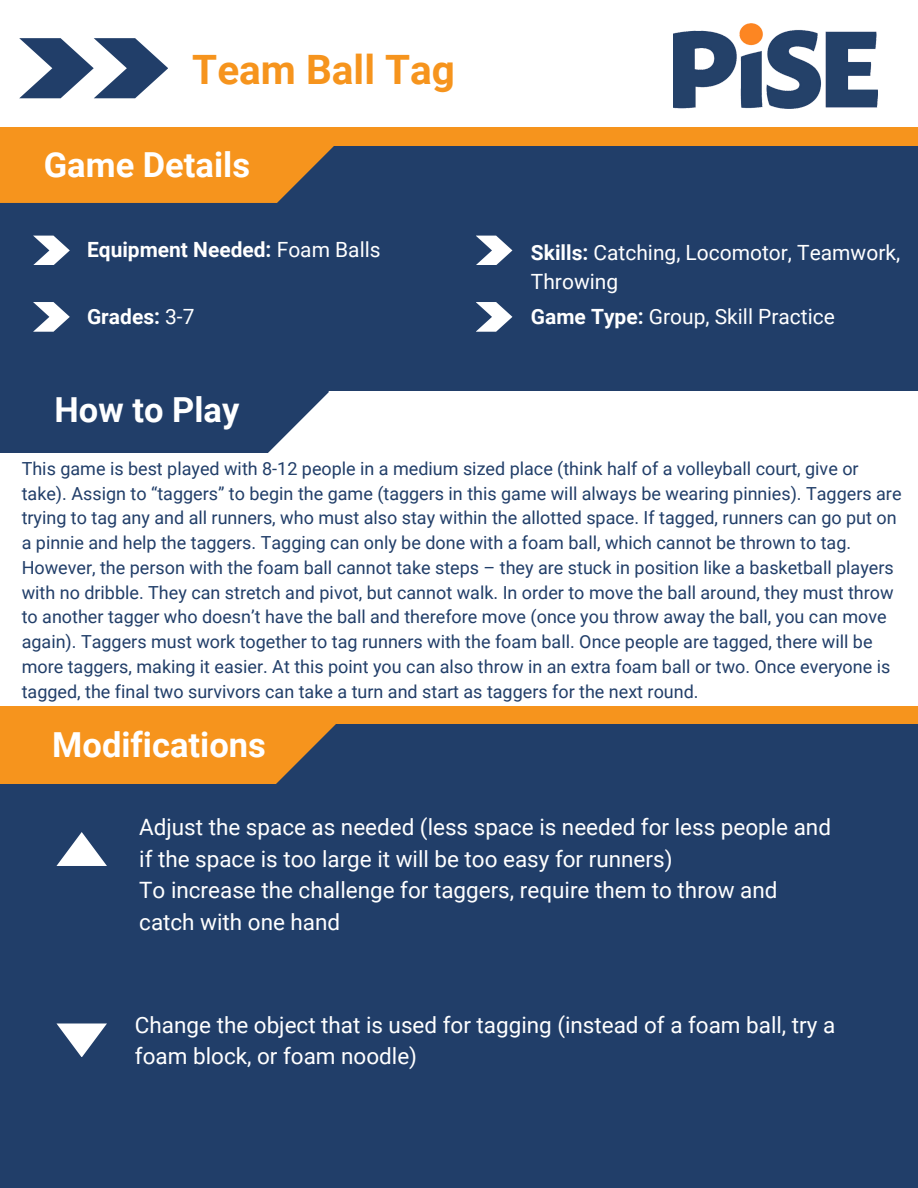
<style>
.page{position:relative;width:918px;height:1188px;background:#213e69}
.page>*{position:absolute;margin:0;border:0;box-sizing:border-box;transform-origin:0 0}
.t1{font:700 40.5px "Roboto";color:#f6941d}
.t2{font:700 34.5px "Roboto";color:#fff}
.t3{font:22.5px/31.5px "Roboto";color:#fff}
.t4{font:21px "Roboto";color:#fff}
.t5{font:700 21px "Roboto";color:#fff}
.t6{font:18px/24.8px "Roboto";color:#213e69}
.s1{font-weight:400}
.s2{font-weight:700}
</style>
<div class="page">
<div style="left:0;top:0;width:918px;height:136px;background:#fff"></div>
<div style="left:0;top:422px;width:918px;height:301px;background:#f6941d"></div>
<div style="left:0;top:384px;width:918px;height:321px;background:#fff"></div>
<svg style="left:0;top:723px;width:341px;height:61px;background:#e18b24"></svg>
<svg style="left:0;top:146px;width:334px;height:57px;background:#e38c23"></svg>
<svg style="left:0;top:391px;width:329px;height:62px;background:#354f76"></svg>
<svg style="left:33px;top:236px;width:37px;height:29px"></svg>
<div style="left:0;top:127px;width:918px;height:19px;background:#f6941d"></div>
<svg style="left:56px;top:832px;width:51px;height:34px"></svg>
<svg style="left:57px;top:1024px;width:50px;height:33px"></svg>
<svg style="left:19px;top:38px;width:149px;height:60px"></svg>
<img style="left:673px;top:23px;width:204px;height:86px">
<svg style="left:33px;top:302px;width:37px;height:30px"></svg>
<svg style="left:476px;top:236px;width:36px;height:29px"></svg>
<svg style="left:476px;top:302px;width:36px;height:30px"></svg>
<div style="left:0;top:372px;width:918px;height:19px;background:#213e69"></div>
<p class="t1" style="left:192px;top:46px;width:264px">Team Ball Tag</p>
<p class="t2" style="left:44px;top:145px;width:208px">Game Details</p>
<p class="t5" style="left:87px;top:238px;width:295px">Equipment Needed: <span class="s1">Foam Balls</span></p>
<p class="t5" style="left:87px;top:304px;width:109px">Grades: <span class="s1">3-7</span></p>
<p class="t2" style="left:55px;top:390px;width:186px">How to Play</p>
<p class="t4" style="left:531px;top:241px;width:371px"><span class="s2">Skills:</span> Catching, Locomotor, Teamwork,</p>
<p class="t4" style="left:531px;top:270px;width:89px">Throwing</p>
<p class="t4" style="left:531px;top:304px;width:305px"><span class="s2">Game Type:</span> Group, Skill Practice</p>
<p class="t6" style="left:22px;top:456px;width:881px">This game is best played with 8-12 people in a medium sized place (think half of a volleyball court, give or take). Assign to “taggers” to begin the game (taggers in this game will always be wearing pinnies). Taggers are trying to tag any and all runners, who must also stay within the allotted space. If tagged, runners can go put on a pinnie and help the taggers. Tagging can only be done with a foam ball, which cannot be thrown to tag.<br>However, the person with the foam ball cannot take steps – they are stuck in position like a basketball players with no dribble. They can stretch and pivot, but cannot walk. In order to move the ball around, they must throw to another tagger who doesn’t have the ball and therefore move (once you throw away the ball, you can move again). Taggers must work together to tag runners with the foam ball. Once people are tagged, there will be more taggers, making it easier. At this point you can also throw in an extra foam ball or two. Once everyone is tagged, the final two survivors can take a turn and start as taggers for the next round.</p>
<p class="t2" style="left:52px;top:725px;width:215px">Modifications</p>
<p class="t3" style="left:139px;top:812px;width:693px">Adjust the space as needed (less space is needed for less people and if the space is too large it will be too easy for runners)</p>
<p class="t3" style="left:139px;top:875px;width:640px">To increase the challenge for taggers, require them to throw and catch with one hand</p>
<p class="t3" style="left:135px;top:1009px;width:702px">Change the object that is used for tagging (instead of a foam ball, try a foam block, or foam noodle)</p>
</div>
